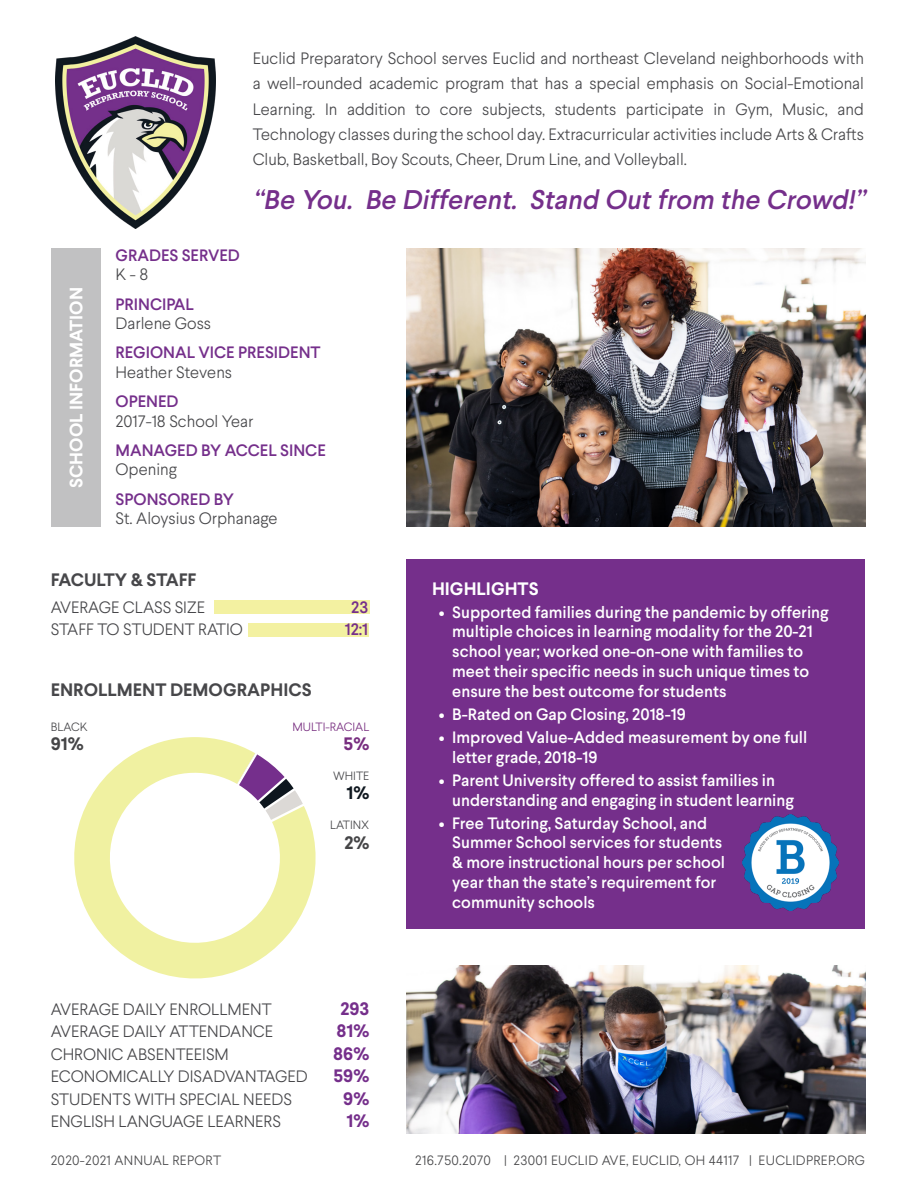
<style>
.page{position:relative;width:918px;height:1188px;background:#fff}
.page>*{position:absolute;margin:0;border:0;box-sizing:border-box;transform-origin:0 0}
.t1{font:italic 500 27px "Larsseit";color:#752f8b}
.t2{font:700 18px "Larsseit";color:#47474a}
.t3{font:700 18px "Larsseit";color:#fff}
.t4{font:700 18px "Larsseit";color:#752f8b}
.t5{font:700 18px "Larsseit";color:#454547}
.t6{font:700 18px "Larsseit";color:#782e80}
.t7{font:700 18px "Larsseit";color:#101820}
.t8{font:300 16.5px/25.2px "Larsseit";color:#47474a;text-align:justify}
.t9{font:500 16.5px/19.8px "Larsseit";color:#fff}
.t10{font:500 16.5px "Larsseit";color:#752f8b}
.t11{font:300 13.5px "Larsseit";letter-spacing:.025em;color:#48484a}
.t12{font:300 12px "Larsseit";color:#47474a}
.t13{font:300 12px "Larsseit";color:#782e80}
</style>
<div class="page">
<svg style="left:74px;top:737px;width:242px;height:242px"></svg>
<div style="left:407px;top:559px;width:458px;height:370px;background:#752f8b"></div>
<img style="left:407px;top:966px;width:458px;height:168px">
<img style="left:55px;top:36px;width:160px;height:192px">
<img style="left:742px;top:814px;width:96px;height:96px">
<img style="left:407px;top:248px;width:458px;height:278px">
<div style="left:51px;top:248px;width:49px;height:278px;background:#c1c1c2"></div>
<div style="left:214px;top:600px;width:155px;height:14px;background:#f3f1a1"></div>
<div style="left:248px;top:623px;width:121px;height:13px;background:#f3f1a1"></div>
<p class="t8" style="left:253px;top:46px;width:613px">Euclid Preparatory School serves Euclid and northeast Cleveland neighborhoods with a well-rounded academic program that has a special emphasis on Social-Emotional Learning. In addition to core subjects, students participate in Gym, Music, and Technology classes during the school day. Extracurricular activities include Arts &amp; Crafts Club, Basketball, Boy Scouts, Cheer, Drum Line, and Volleyball.</p>
<p class="t3" style="left:64px;top:488px;width:202px;rotate:-90deg">SCHOOL INFORMATION</p>
<p class="t1" style="left:253px;top:183px;width:620px">“Be You. Be Different. Stand Outfrom the Crowd!”</p>
<p class="t10" style="left:116px;top:245px;width:126px">GRADES SERVED</p>
<p class="t8" style="left:116px;top:262px;width:34px">K - 8</p>
<p class="t10" style="left:116px;top:293px;width:80px">PRINCIPAL</p>
<p class="t8" style="left:116px;top:311px;width:97px">Darlene Goss</p>
<p class="t10" style="left:116px;top:342px;width:207px">REGIONAL VICE PRESIDENT</p>
<p class="t8" style="left:116px;top:359px;width:118px">Heather Stevens</p>
<p class="t10" style="left:116px;top:391px;width:65px">OPENED</p>
<p class="t8" style="left:116px;top:408px;width:139px">2017-18 School Year</p>
<p class="t10" style="left:116px;top:440px;width:212px">MANAGED BY ACCEL SINCE</p>
<p class="t8" style="left:116px;top:457px;width:63px">Opening</p>
<p class="t10" style="left:116px;top:488px;width:120px">SPONSORED BY</p>
<p class="t8" style="left:116px;top:506px;width:163px">St. Aloysius Orphanage</p>
<p class="t2" style="left:51px;top:568px;width:147px">FACULTY &amp; STAFF</p>
<p class="t8" style="left:51px;top:594px;width:156px">AVERAGE CLASS SIZE</p>
<p class="t10" style="left:351px;top:597px;width:18px">23</p>
<p class="t8" style="left:51px;top:617px;width:194px">STAFF TO STUDENT RATIO</p>
<p class="t10" style="left:345px;top:619px;width:25px">12:1</p>
<p class="t2" style="left:51px;top:678px;width:262px">ENROLLMENT DEMOGRAPHICS</p>
<p class="t12" style="left:51px;top:719px;width:38px">BLACK</p>
<p class="t5" style="left:51px;top:732px;width:34px">91%</p>
<p class="t13" style="left:293px;top:719px;width:78px">MULTI-RACIAL</p>
<p class="t6" style="left:344px;top:732px;width:27px">5%</p>
<p class="t12" style="left:333px;top:768px;width:38px">WHITE</p>
<p class="t7" style="left:346px;top:782px;width:24px">1%</p>
<p class="t12" style="left:330px;top:818px;width:41px">LATINX</p>
<p class="t5" style="left:344px;top:831px;width:26px">2%</p>
<p class="t8" style="left:51px;top:996px;width:222px">AVERAGE DAILY ENROLLMENT</p>
<p class="t4" style="left:340px;top:997px;width:30px">293</p>
<p class="t8" style="left:51px;top:1019px;width:224px">AVERAGE DAILY ATTENDANCE</p>
<p class="t4" style="left:336px;top:1019px;width:34px">81%</p>
<p class="t8" style="left:51px;top:1041px;width:180px">CHRONIC ABSENTEEISM</p>
<p class="t4" style="left:333px;top:1042px;width:38px">86%</p>
<p class="t8" style="left:51px;top:1064px;width:259px">ECONOMICALLY DISADVANTAGED</p>
<p class="t4" style="left:334px;top:1064px;width:37px">59%</p>
<p class="t8" style="left:51px;top:1086px;width:243px">STUDENTS WITH SPECIAL NEEDS</p>
<p class="t4" style="left:343px;top:1087px;width:28px">9%</p>
<p class="t8" style="left:51px;top:1109px;width:232px">ENGLISH LANGUAGE LEARNERS</p>
<p class="t4" style="left:346px;top:1109px;width:24px">1%</p>
<p class="t11" style="left:51px;top:1152px;width:172px">2020-2021 ANNUAL REPORT</p>
<p class="t3" style="left:432px;top:577px;width:108px">HIGHLIGHTS</p>
<p class="t9" style="left:452px;top:602px;width:378px;text-indent:-14px">• Supported families during the pandemic by offering multiple choices in learning modality for the 20-21 school year; worked one-on-one with families to meet their specific needs in such unique times to ensure the best outcome for students</p>
<p class="t9" style="left:439px;top:704px;width:249px">• B-Rated on Gap Closing, 2018-19</p>
<p class="t9" style="left:452px;top:727px;width:357px;text-indent:-14px">• Improved Value-Added measurement by one full letter grade, 2018-19</p>
<p class="t9" style="left:452px;top:770px;width:343px;text-indent:-14px">• Parent University offered to assist families in understanding and engaging in student learning</p>
<p class="t9" style="left:452px;top:813px;width:274px;text-indent:-14px">• Free Tutoring, Saturday School, and Summer School services for students &amp; more instructional hours per school year than the state’s requirement for community schools</p>
<p class="t11" style="left:415px;top:1152px;width:451px">216.750.2070 | 23001 EUCLID AVE, EUCLID, OH 44117 | EUCLIDPREP.ORG</p>
</div>
